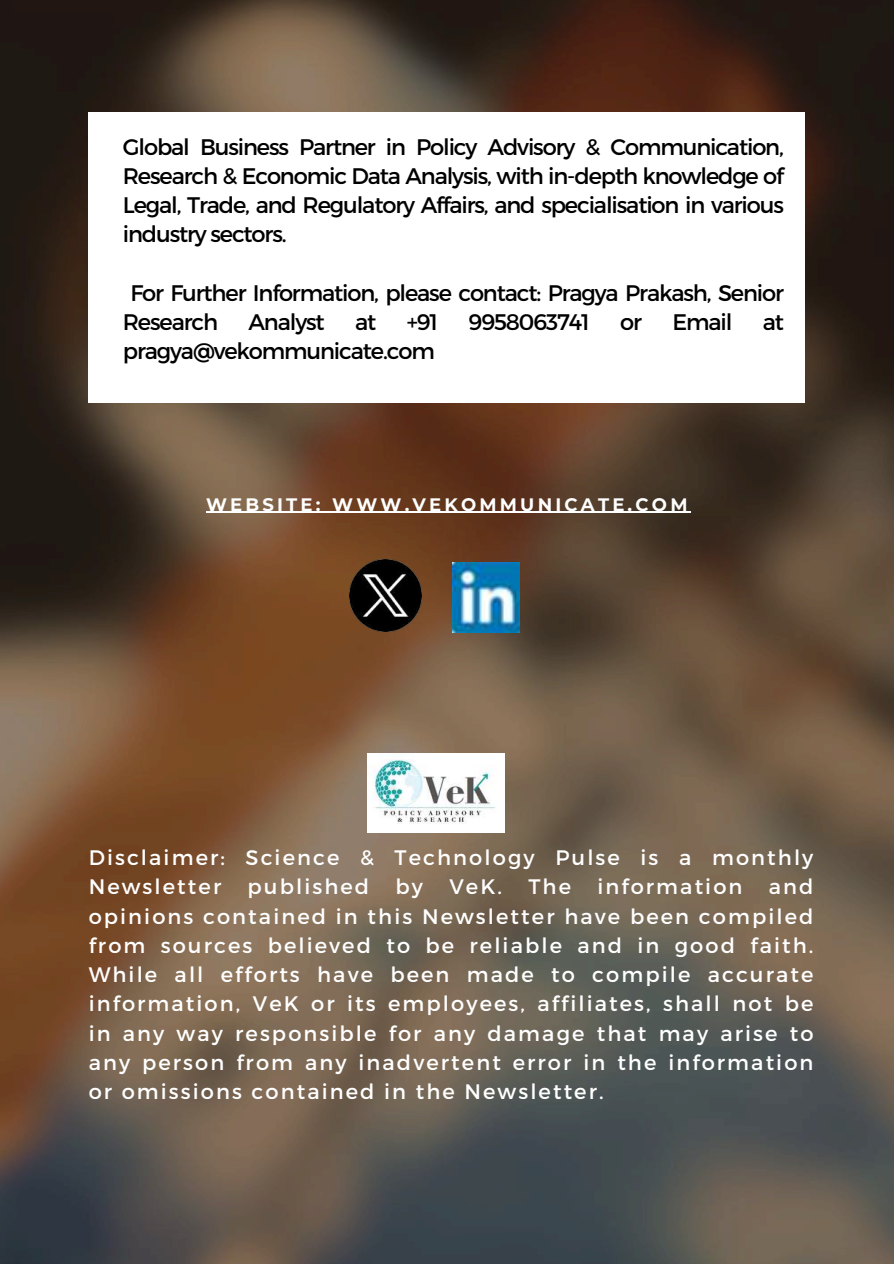
<style>
.page{position:relative;width:894px;height:1264px;background:#fff}
.page>*{position:absolute;margin:0;border:0;box-sizing:border-box;transform-origin:0 0}
.t1{font:22.5px/29.2px "Montserrat";letter-spacing:-.05em;color:#000;text-align:justify}
.t2{font:21px/29.2px "Montserrat";letter-spacing:.1em;color:#fff}
.t3{font:700 18px "Montserrat";letter-spacing:.18em;color:#fff}
</style>
<div class="page">
<img style="left:0;top:0;width:893px;height:1263px">
<div style="left:89px;top:112px;width:715px;height:291px;background:#fff"></div>
<img style="left:349px;top:559px;width:72px;height:72px">
<img style="left:452px;top:562px;width:67px;height:70px">
<img style="left:367px;top:753px;width:137px;height:79px">
<hr style="left:206px;top:512px;width:484px;height:1px;background:#fff">
<p class="t1" style="left:123px;top:131px;width:662px">Global Business Partner in Policy Advisory &amp; Communication, Research &amp; Economic Data Analysis, with in-depth knowledge of Legal, Trade, and Regulatory Affairs, and specialisation in various industry sectors.</p>
<p class="t1" style="left:123px;top:277px;width:662px;text-indent:8px">For Further Information, please contact: Pragya Prakash, Senior<br>Research</p>
<p class="t1" style="left:248px;top:306px;width:78px">Analyst</p>
<p class="t1" style="left:355px;top:306px;width:23px">at</p>
<p class="t1" style="left:406px;top:306px;width:33px">+91</p>
<p class="t1" style="left:468px;top:306px;width:123px">9958063741</p>
<p class="t1" style="left:620px;top:306px;width:23px">or</p>
<p class="t1" style="left:672px;top:306px;width:61px">Email</p>
<p class="t1" style="left:762px;top:306px;width:23px">at</p>
<p class="t1" style="left:123px;top:336px;width:313px">pragya@vekommunicate.com</p>
<p class="t3" style="left:206px;top:493px;width:483px">WEBSITE: WWW.VEKOMMUNICATE.COM</p>
<p class="t2" style="left:89px;top:842px;width:726px">Disclaimer: Science &amp; Technology Pulse is a monthly<br>Newsletter</p>
<p class="t2" style="left:247px;top:871px;width:123px">published</p>
<p class="t2" style="left:395px;top:871px;width:29px">by</p>
<p class="t2" style="left:449px;top:871px;width:54px">VeK.</p>
<p class="t2" style="left:528px;top:871px;width:44px">The</p>
<p class="t2" style="left:597px;top:871px;width:146px">information</p>
<p class="t2" style="left:89px;top:871px;width:726px;text-align:justify;text-indent:680px">and opinions contained in this Newsletter have been compiled from sources believed to be reliable and in good faith.<br>While all efforts have been made to compile accurate information, VeK or its employees, affiliates, shall not be in any way responsible for any damage that may arise to any person from any inadvertent error in the information or omissions contained in the Newsletter.</p>
</div>
